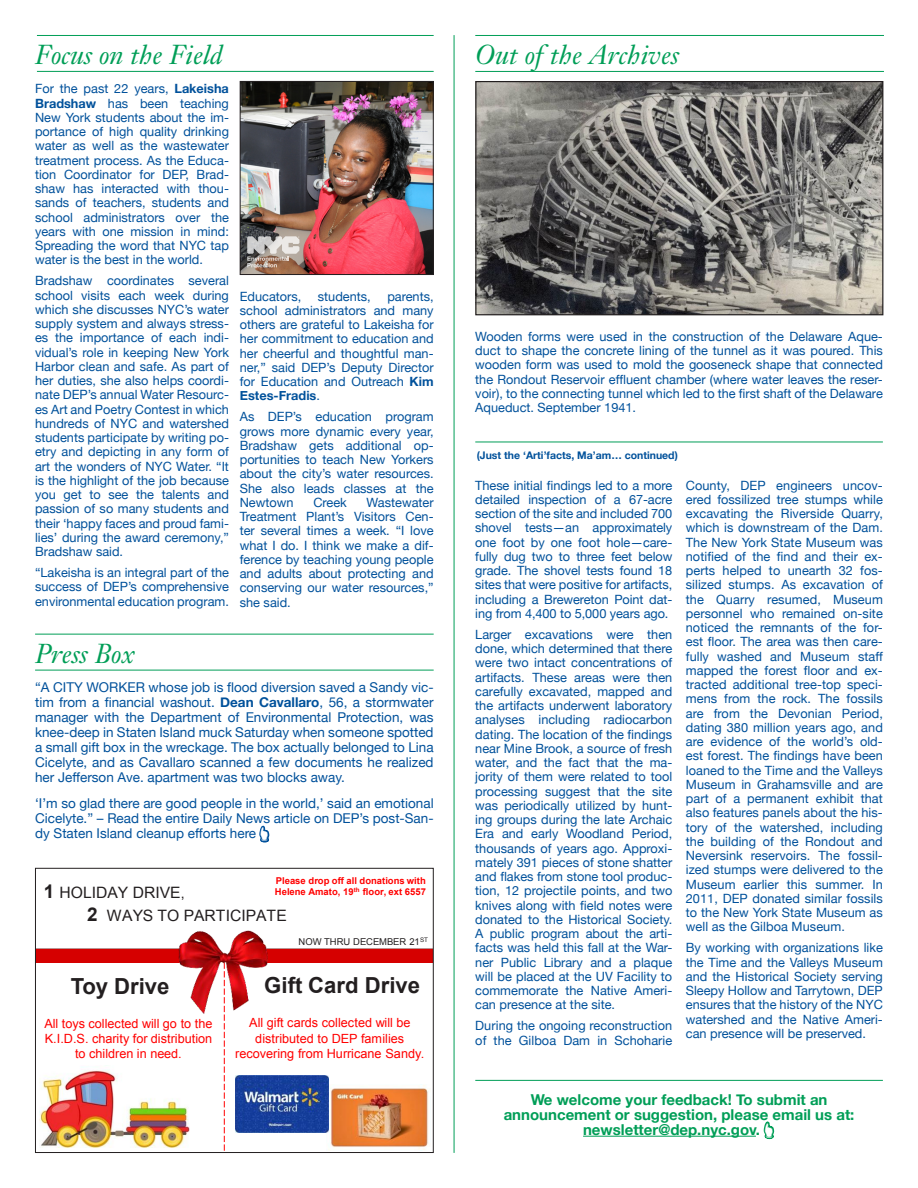
<style>
.page{position:relative;width:918px;height:1188px;background:#fff}
.page>*{position:absolute;margin:0;border:0;box-sizing:border-box;transform-origin:0 0}
.t1{font:italic 27px "Janson Text";color:#009e57}
.Image{font:700 22.2px "Arial";letter-spacing:-.005em;color:#231f20}
.Image-2{font:700 22.05px "Arial";color:#231f20}
.Image-3{font:15.75px/22.6px "Arial";color:#231f20}
.t2{font:700 15px/15px "Helvetica Neue";color:#009e57;text-align:center}
.body{font:13.5px/15px "Helvetica Neue";color:#01519b;text-align:justify}
.body-2{font:12.75px/14.2px "Helvetica Neue";color:#01519b;text-align:justify}
.Image-4{font:12.75px "Arial";color:#f00}
.Image-5{font:12.6px/15.1px "Arial";color:#f00;text-align:center}
.t3{font:700 10.5px "Helvetica Neue";color:#01519b}
.Image-6{font:700 9.45px/11.4px "Arial";letter-spacing:.005em;color:#f00}
.Image-7{font:9.45px "Arial";color:#231f20}
.s1{font-weight:700}
.s2{font-weight:700;font-size:18.9px}
.s3{font-size:14.1px}
</style>
<div class="page">
<hr style="left:454px;top:35px;width:1px;height:1118px;background:#009e57">
<hr style="left:583px;top:1136px;width:173px;height:1px;background:#009e57">
<hr style="left:475px;top:1080px;width:408px;height:1px;background:#009e57">
<hr style="left:475px;top:35px;width:409px;height:1px;background:#009e57">
<hr style="left:475px;top:71px;width:409px;height:1px;background:#009e57">
<img style="left:477px;top:83px;width:404px;height:230px">
<div style="left:475px;top:81px;width:408px;height:234px;border:1px solid #231f20"></div>
<hr style="left:37px;top:35px;width:397px;height:1px;background:#009e57">
<hr style="left:37px;top:71px;width:397px;height:1px;background:#009e57">
<img style="left:242px;top:83px;width:190px;height:190px">
<div style="left:240px;top:81px;width:194px;height:194px;border:1px solid #231f20"></div>
<hr style="left:35px;top:634px;width:399px;height:1px;background:#009e57">
<hr style="left:35px;top:670px;width:399px;height:1px;background:#009e57">
<svg style="left:247px;top:236px;width:52px;height:31px;background:#b8aca4"></svg>
<hr style="left:475px;top:442px;width:408px;height:1px;background:#009e57">
<img style="left:328px;top:1084px;width:101px;height:66px">
<img style="left:40px;top:1070px;width:150px;height:78px">
<svg style="left:224px;top:1023px;width:1px;height:128px"></svg>
<div style="left:37px;top:948px;width:134px;height:15px;background:#d60000"></div>
<div style="left:274px;top:948px;width:158px;height:15px;background:#d60000"></div>
<img style="left:171px;top:930px;width:103px;height:91px">
<img style="left:235px;top:1076px;width:93px;height:57px">
<div style="left:35px;top:868px;width:399px;height:285px;border:1px solid #231f20"></div>
<svg style="left:762px;top:1079px;width:14px;height:61px"></svg>
<svg style="left:259px;top:825px;width:11px;height:18px"></svg>
<p class="t1" style="left:35px;top:38px;width:189px">Focus on the Field</p>
<p class="t1" style="left:475px;top:38px;width:205px">Out of the Archives</p>
<p class="body-2" style="left:35px;top:83px;width:195px">For the past 22 years, <span class="s1">Lakeisha Bradshaw</span> has been teaching New York students about the im&shy;portance of high quality drinking water as well as the wastewater treatment process. As the Educa&shy;tion Coordinator for DEP, Brad&shy;shaw has interacted with thou&shy;sands of teachers, students and school administrators over the years with one mission in mind:<br>Spreading the word that NYC tap water is the best in the world.</p>
<p class="body-2" style="left:35px;top:275px;width:195px">Bradshaw coordinates several school visits each week during which she discusses NYC’s water supply system and always stress&shy;es the importance of each indi&shy;vidual’s role in keeping New York Harbor clean and safe. As part of her duties, she also helps coordi&shy;nate DEP’s annual Water Resourc&shy;es Art and Poetry Contest in which hundreds of NYC and watershed students participate by writing po&shy;etry and depicting in any form of art the wonders of NYC Water. “It is the highlight of the job because you get to see the talents and passion of so many students and their ‘happy faces and proud fami&shy;lies’ during the award ceremony,” Bradshaw said.</p>
<p class="body-2" style="left:35px;top:566px;width:195px">“Lakeisha is an integral part of the success of DEP’s comprehensive environmental education program.</p>
<p class="body-2" style="left:240px;top:290px;width:63px">Educators,</p>
<p class="body-2" style="left:318px;top:290px;width:54px">students,</p>
<p class="body-2" style="left:240px;top:290px;width:195px;text-indent:148px">parents, school administrators and many others are grateful to Lakeisha for her commitment to education and her cheerful and thoughtful man&shy;ner,” said DEP’s Deputy Director for Education and Outreach <span class="s1">Kim Estes-Fradis</span>.</p>
<p class="body-2" style="left:240px;top:410px;width:195px">As DEP’s education program grows more dynamic every year, Bradshaw gets additional op&shy;portunities to teach New Yorkers about the city’s water resources.<br>She also leads classes at the Newtown</p>
<p class="body-2" style="left:475px;top:330px;width:409px">Wooden forms were used in the construction of the Delaware Aque&shy;duct to shape the concrete lining of the tunnel as it was poured. This wooden form was used to mold the gooseneck shape that connected the Rondout Reservoir effluent chamber (where water leaves the reser&shy;voir), to the connecting tunnel which led to the first shaft of the Delaware Aqueduct. September 1941.</p>
<p class="t3" style="left:477px;top:447px;width:203px">(Just the ‘Arti’facts, Ma’am… continued)</p>
<p class="body-2" style="left:475px;top:479px;width:199px">These initial findings led to a more detailed inspection of a 67-acre section of the site and included 700 shovel tests—an approximately one foot by one foot hole—care&shy;fully dug two to three feet below grade. The shovel tests found 18 sites that were positive for artifacts, including a Brewereton Point dat&shy;ing from 4,400 to 5,000 years ago.</p>
<p class="body-2" style="left:475px;top:628px;width:199px">Larger excavations were then done, which determined that there were two intact concentrations of artifacts. These areas were then carefully excavated, mapped and the artifacts underwent laboratory analyses including radiocarbon dating. The location of the findings near Mine Brook, a source of fresh water, and the fact that the ma&shy;jority of them were related to tool processing suggest that the site was periodically utilized by hunt&shy;ing groups during the late Archaic Era and early Woodland Period, thousands of years ago. Approxi&shy;mately 391 pieces of stone shatter and flakes from stone tool produc&shy;tion, 12 projectile points, and two knives along with field notes were donated to the Historical Society.<br>A public program about the arti&shy;facts was held this fall at the War&shy;ner Public Library and a plaque will be placed at the UV Facility to commemorate the Native Ameri&shy;can presence at the site.</p>
<p class="body-2" style="left:475px;top:1019px;width:199px">During the ongoing reconstruction of the Gilboa Dam in Schoharie</p>
<p class="body-2" style="left:686px;top:479px;width:199px">County, DEP engineers uncov&shy;ered fossilized tree stumps while excavating the Riverside Quarry, which is downstream of the Dam.<br>The New York State Museum was notified of the find and their ex&shy;perts helped to unearth 32 fos&shy;silized stumps. As excavation of the Quarry resumed, Museum personnel who remained on-site noticed the remnants of the for&shy;est floor. The area was then care&shy;fully washed and Museum staff mapped the forest floor and ex&shy;tracted additional tree-top speci&shy;mens from the rock. The fossils are from the Devonian Period, dating 380 million years ago, and are evidence of the world’s old&shy;est forest. The findings have been loaned to the Time and the Valleys Museum in Grahamsville and are part of a permanent exhibit that also features panels about the his&shy;tory of the watershed, including the building of the Rondout and Neversink reservoirs. The fossil&shy;ized stumps were delivered to the Museum earlier this summer. In 2011, DEP donated similar fossils to the New York State Museum as well as the Gilboa Museum.</p>
<p class="body-2" style="left:686px;top:941px;width:199px">By working with organizations like the Time and the Valleys Museum and the Historical Society serving Sleepy Hollow and Tarrytown, DEP ensures that the history of the NYC watershed and the Native Ameri&shy;can presence will be preserved.</p>
<p class="body-2" style="left:313px;top:496px;width:35px">Creek</p>
<p class="body-2" style="left:240px;top:496px;width:195px;text-indent:127px">Wastewater Treatment Plant’s Visitors Cen&shy;ter several times a week. “I love what I do. I think we make a dif&shy;ference by teaching young people and adults about protecting and conserving our water resources,” she said.</p>
<p class="t1" style="left:35px;top:637px;width:101px">Press Box</p>
<p class="body" style="left:35px;top:681px;width:400px">“A CITY WORKER whose job is flood diversion saved a Sandy vic&shy;tim from a financial washout. <span class="s1">Dean Cavallaro</span>, 56, a stormwater manager with the Department of Environmental Protection, was knee-deep in Staten Island muck Saturday when someone spotted a small gift box in the wreckage. The box actually belonged to Lina Cicelyte, and as Cavallaro scanned a few documents he realized her Jefferson Ave. apartment was two blocks away.</p>
<p class="body" style="left:35px;top:797px;width:400px">‘I’m so glad there are good people in the world,’ said an emotional Cicelyte.” – Read the entire Daily News article on DEP’s post-San&shy;dy Staten Island cleanup efforts here</p>
<p class="Image-6" style="left:275px;top:875px;width:153px">Please drop off all donations with<br>Helene Amato, 19<sup>th</sup> floor, ext 6557</p>
<p class="Image-3" style="left:87px;top:882px;width:201px;text-indent:-43px"><span class="s2">1</span> HOLIDAY DRIVE<span class="s3">,<br></span><span class="s2">2</span> WAYS TO PARTICIPATE</p>
<p class="Image-7" style="left:299px;top:935px;width:131px">NOW THRU DECEMBER 21<sup>ST</sup></p>
<p class="Image" style="left:71px;top:971px;width:100px">Toy Drive</p>
<p class="Image-2" style="left:264px;top:971px;width:157px">Gift Card Drive</p>
<p class="Image-5" style="left:44px;top:1016px;width:170px">All toys collected will go to the</p>
<p class="Image-4" style="left:45px;top:1030px;width:169px">K.I.D.S. charity for distribution</p>
<p class="Image-5" style="left:75px;top:1046px;width:108px">to children in need.</p>
<p class="Image-5" style="left:249px;top:1016px;width:163px">All gift cards collected will be distributed to DEP families</p>
<p class="Image-4" style="left:235px;top:1045px;width:191px">recovering from Hurricane Sandy.</p>
<p class="t2" style="left:504px;top:1092px;width:352px">We welcome your feedback! To submit an announcement or suggestion, please email us at:</p>
<p class="t2" style="left:583px;top:1122px;width:179px">newsletter@dep.nyc.gov.</p>
</div>
